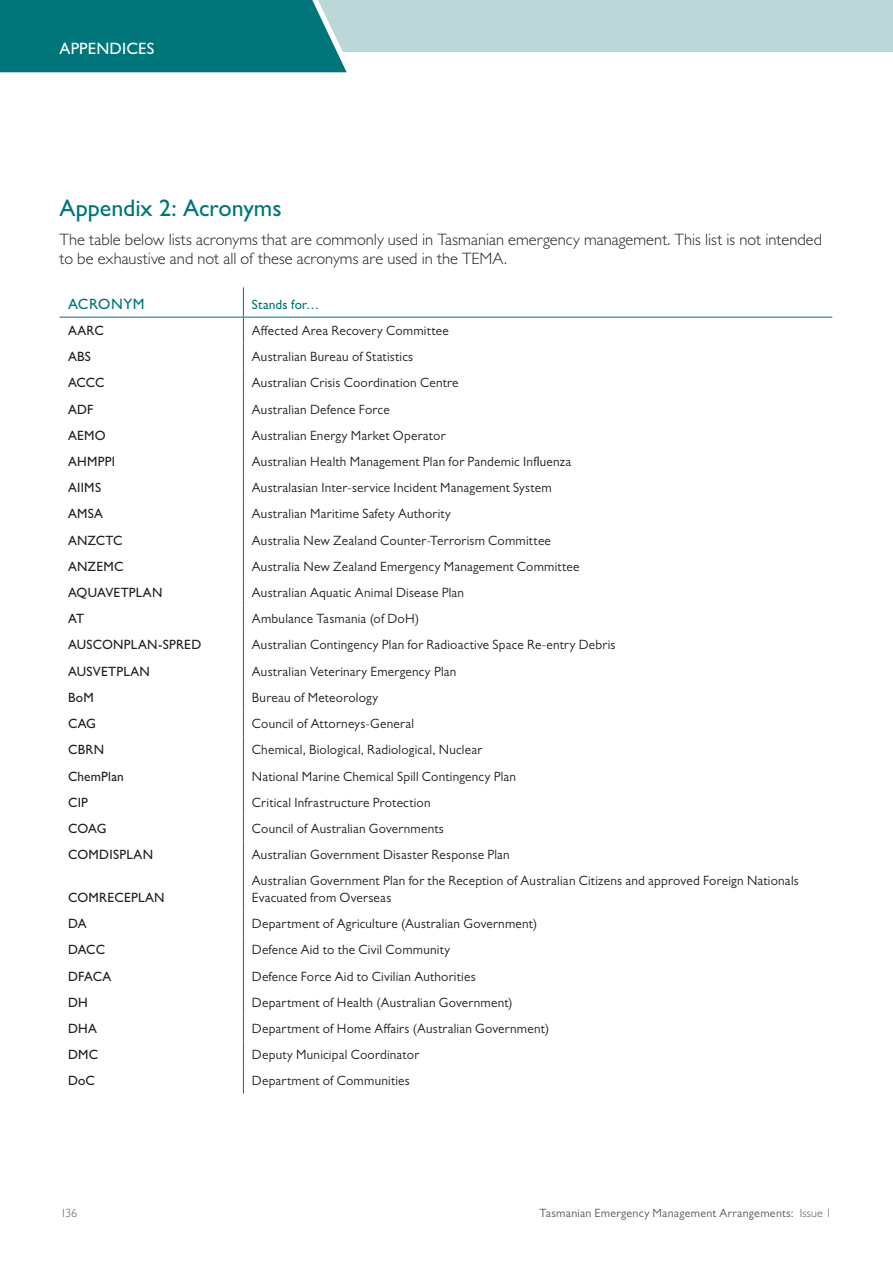
<style>
.page{position:relative;width:893px;height:1263px;background:#fff}
.page>*{position:absolute;margin:0;border:0;box-sizing:border-box;transform-origin:0 0}
.t1{font:500 24px "Gill Sans MT Pro";color:#00757a}
.t2{font:300 16.5px/19.8px "Gill Sans MT Pro";color:#231f20}
.t3{font:500 16.5px "Gill Sans MT Pro";letter-spacing:.01em;color:#fff}
.t4{font:500 15px "Gill Sans MT Pro";letter-spacing:.035em;color:#00757a}
.t5{font:13.5px/16.5px "Gill Sans MT Pro";letter-spacing:.02em;color:#231f20}
.t6{font:500 13.5px "Gill Sans MT Pro";letter-spacing:.02em;color:#231f20}
.t7{font:500 13.5px "Gill Sans MT Pro";letter-spacing:.01em;color:#00757a}
.t8{font:12px "Gill Sans MT Pro";letter-spacing:.025em;color:#58595b}
.t9{font:300 12px "Gill Sans MT Pro";color:#58595b}
.s1{font-weight:300}
</style>
<div class="page">
<div style="left:0;top:0;width:893px;height:52px;background:#bdd6d8"></div>
<div style="left:0;top:0;width:347px;height:73px;background:#00757a"></div>
<hr style="left:60px;top:317px;width:183px;height:1px;background:#00757a">
<hr style="left:243px;top:317px;width:589px;height:1px;background:#00757a">
<svg style="left:243px;top:317px;width:1px;height:551px"></svg>
<hr style="left:243px;top:868px;width:1px;height:42px;background:#00757a">
<svg style="left:243px;top:910px;width:1px;height:183px"></svg>
<hr style="left:243px;top:287px;width:1px;height:30px;background:#00757a">
<p class="t3" style="left:60px;top:39px;width:96px">APPENDICES</p>
<h1 class="t1" style="left:60px;top:194px;width:224px">Appendix 2: Acronyms</h1>
<p class="t2" style="left:60px;top:229px;width:764px">The table below lists acronyms that are commonly used in Tasmanian emergency management. This list is not intended to be exhaustive and not all of these acronyms are used in the TEMA.</p>
<p class="t4" style="left:68px;top:295px;width:78px">ACRONYM</p>
<p class="t7" style="left:252px;top:296px;width:69px">Stands for…</p>
<p class="t6" style="left:68px;top:322px;width:37px">AARC</p>
<p class="t5" style="left:252px;top:322px;width:198px">Affected Area Recovery Committee</p>
<p class="t6" style="left:68px;top:348px;width:24px">ABS</p>
<p class="t5" style="left:252px;top:348px;width:163px">Australian Bureau of Statistics</p>
<p class="t6" style="left:68px;top:375px;width:38px">ACCC</p>
<p class="t5" style="left:252px;top:374px;width:208px">Australian Crisis Coordination Centre</p>
<p class="t6" style="left:68px;top:401px;width:27px">ADF</p>
<p class="t5" style="left:252px;top:401px;width:139px">Australian Defence Force</p>
<p class="t6" style="left:68px;top:427px;width:39px">AEMO</p>
<p class="t5" style="left:252px;top:427px;width:195px">Australian Energy Market Operator</p>
<p class="t6" style="left:68px;top:453px;width:48px">AHMPPI</p>
<p class="t5" style="left:252px;top:453px;width:321px">Australian Health Management Plan for Pandemic Influenza</p>
<p class="t6" style="left:68px;top:480px;width:35px">AIIMS</p>
<p class="t5" style="left:252px;top:479px;width:301px">Australasian Inter-service Incident Management System</p>
<p class="t6" style="left:68px;top:506px;width:36px">AMSA</p>
<p class="t5" style="left:252px;top:505px;width:201px">Australian Maritime Safety Authority</p>
<p class="t6" style="left:68px;top:532px;width:56px">ANZCTC</p>
<p class="t5" style="left:252px;top:532px;width:301px">Australia New Zealand Counter-Terrorism Committee</p>
<p class="t6" style="left:68px;top:558px;width:57px">ANZEMC</p>
<p class="t5" style="left:252px;top:558px;width:329px">Australia New Zealand Emergency Management Committee</p>
<p class="t6" style="left:68px;top:584px;width:96px">AQUAVETPLAN</p>
<p class="t5" style="left:252px;top:584px;width:214px">Australian Aquatic Animal Disease Plan</p>
<p class="t6" style="left:68px;top:611px;width:17px">AT</p>
<p class="t5" style="left:252px;top:610px;width:169px">Ambulance Tasmania (of DoH)</p>
<p class="t6" style="left:68px;top:637px;width:135px">AUSCONPLAN-SPRED</p>
<p class="t5" style="left:252px;top:636px;width:365px">Australian Contingency Plan for Radioactive Space Re-entry Debris</p>
<p class="t6" style="left:68px;top:663px;width:83px">AUSVETPLAN</p>
<p class="t5" style="left:252px;top:663px;width:206px">Australian Veterinary Emergency Plan</p>
<p class="t6" style="left:68px;top:689px;width:27px">BoM</p>
<p class="t5" style="left:252px;top:689px;width:128px">Bureau of Meteorology</p>
<p class="t6" style="left:68px;top:715px;width:30px">CAG</p>
<p class="t5" style="left:252px;top:715px;width:164px">Council of Attorneys-General</p>
<p class="t6" style="left:68px;top:742px;width:38px">CBRN</p>
<p class="t5" style="left:252px;top:741px;width:232px">Chemical, Biological, Radiological, Nuclear</p>
<p class="t6" style="left:68px;top:768px;width:57px">ChemPlan</p>
<p class="t5" style="left:252px;top:768px;width:266px">National Marine Chemical Spill Contingency Plan</p>
<p class="t6" style="left:68px;top:794px;width:22px">CIP</p>
<p class="t5" style="left:252px;top:794px;width:180px">Critical Infrastructure Protection</p>
<p class="t6" style="left:68px;top:820px;width:40px">COAG</p>
<p class="t5" style="left:252px;top:820px;width:193px">Council of Australian Governments</p>
<p class="t6" style="left:68px;top:847px;width:86px">COMDISPLAN</p>
<p class="t5" style="left:252px;top:846px;width:259px">Australian Government Disaster Response Plan</p>
<p class="t6" style="left:68px;top:889px;width:98px">COMRECEPLAN</p>
<p class="t5" style="left:252px;top:872px;width:548px">Australian Government Plan for the Reception of Australian Citizens and approved Foreign Nationals<br>Evacuated from Overseas</p>
<p class="t6" style="left:68px;top:915px;width:20px">DA</p>
<p class="t5" style="left:252px;top:915px;width:287px">Department of Agriculture (Australian Government)</p>
<p class="t6" style="left:68px;top:942px;width:38px">DACC</p>
<p class="t5" style="left:252px;top:941px;width:200px">Defence Aid to the Civil Community</p>
<p class="t6" style="left:68px;top:968px;width:45px">DFACA</p>
<p class="t5" style="left:252px;top:968px;width:225px">Defence Force Aid to Civilian Authorities</p>
<p class="t6" style="left:68px;top:994px;width:21px">DH</p>
<p class="t5" style="left:252px;top:994px;width:262px">Department of Health (Australian Government)</p>
<p class="t6" style="left:68px;top:1020px;width:30px">DHA</p>
<p class="t5" style="left:252px;top:1020px;width:299px">Department of Home Affairs (Australian Government)</p>
<p class="t6" style="left:68px;top:1047px;width:32px">DMC</p>
<p class="t5" style="left:252px;top:1046px;width:169px">Deputy Municipal Coordinator</p>
<p class="t6" style="left:68px;top:1073px;width:28px">DoC</p>
<p class="t5" style="left:252px;top:1072px;width:159px">Department of Communities</p>
<p class="t9" style="left:60px;top:1206px;width:18px">136</p>
<p class="t8" style="left:540px;top:1206px;width:294px">Tasmanian Emergency Management Arrangements: <span class="s1">Issue 1</span></p>
</div>
